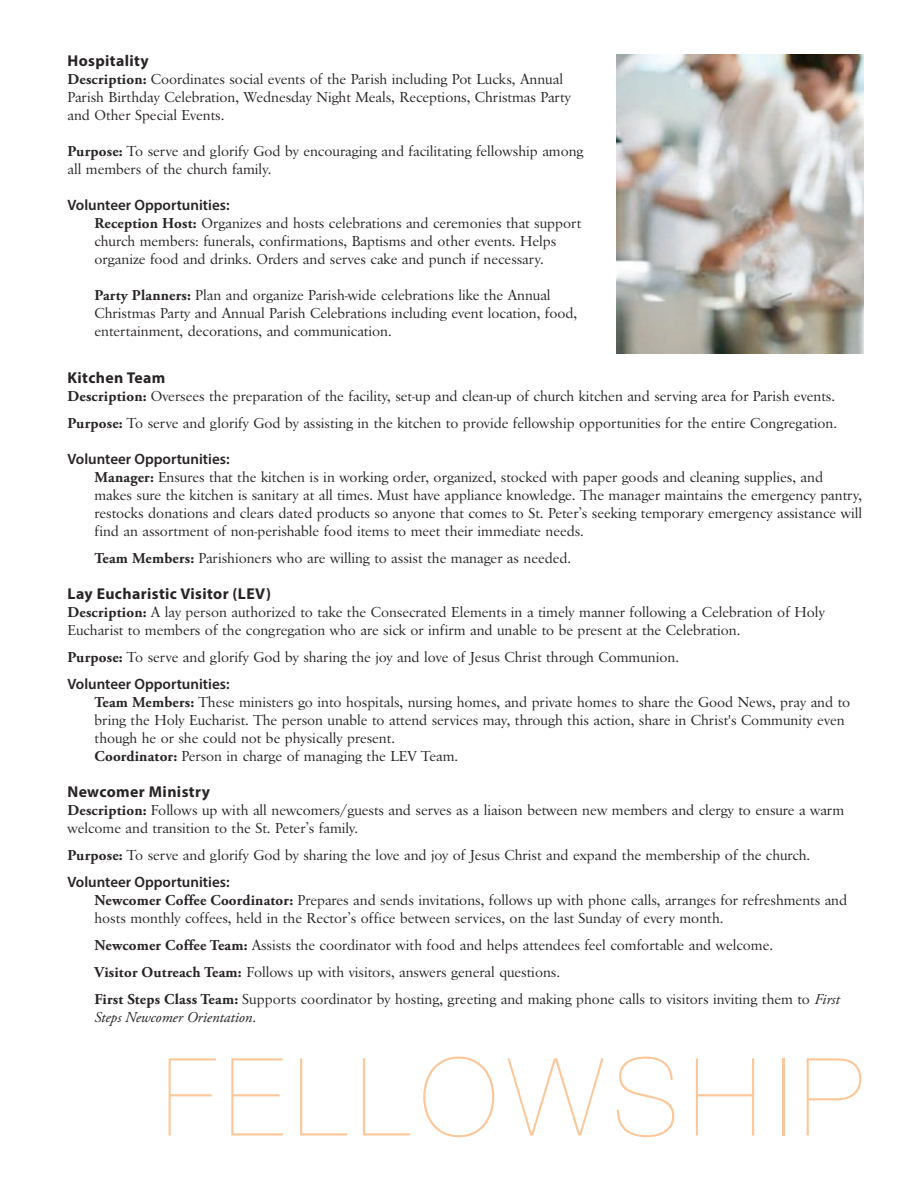
<style>
.page{position:relative;width:918px;height:1188px;background:#fff}
.page>*{position:absolute;margin:0;border:0;box-sizing:border-box;transform-origin:0 0}
.t1{font:200 108px "Helvetica Neue";letter-spacing:.1em;color:#fcc89b}
.t2{font:700 15.75px "Myriad Pro";letter-spacing:.025em;color:#282426}
.t3{font:15px/18px "Savoy";color:#282426}
.t4{font:600 15px "Myriad Pro";color:#282426}
.t5{font:italic 15px "Adobe Garamond Pro";color:#282426}
.s1{font-family:"Adobe Garamond Pro";font-weight:700}
.s2{font-family:"Adobe Garamond Pro";font-style:italic}
.s3{font-family:"Savoy";font-style:normal}
</style>
<div class="page">
<img style="left:616px;top:54px;width:248px;height:300px">
<p class="t2" style="left:68px;top:55px;width:83px">Hospitality</p>
<p class="t3" style="left:68px;top:70px;width:505px"><span class="s1">Description:</span> Coordinates social events of the Parish including Pot Lucks, Annual<br>Parish Birthday Celebration, Wednesday Night Meals, Receptions, Christmas Party and Other Special Events.</p>
<p class="t3" style="left:68px;top:142px;width:518px"><span class="s1">Purpose:</span> To serve and glorify God by encouraging and facilitating fellowship among all members of the church family.</p>
<p class="t4" style="left:68px;top:199px;width:164px">Volunteer Opportunities:</p>
<p class="t3" style="left:94px;top:214px;width:488px"><span class="s1">Reception Host:</span> Organizes and hosts celebrations and ceremonies that support church members: funerals, confirmations, Baptisms and other events. Helps organize food and drinks. Orders and serves cake and punch if necessary.</p>
<p class="t3" style="left:94px;top:286px;width:484px"><span class="s1">Party Planners:</span> Plan and organize Parish-wide celebrations like the Annual<br>Christmas Party and Annual Parish Celebrations including event location, food, entertainment, decorations, and communication.</p>
<p class="t2" style="left:68px;top:372px;width:99px">Kitchen Team</p>
<p class="t3" style="left:68px;top:382px;width:771px;line-height:27px"><span class="s1">Description:</span> Oversees the preparation of the facility, set-up and clean-up of church kitchen and serving area for Parish events.<br><span class="s1">Purpose:</span> To serve and glorify God by assisting in the kitchen to provide fellowship opportunities for the entire Congregation.</p>
<p class="t4" style="left:68px;top:453px;width:164px">Volunteer Opportunities:</p>
<p class="t3" style="left:94px;top:468px;width:769px"><span class="s1">Manager:</span> Ensures that the kitchen is in working order, organized, stocked with paper goods and cleaning supplies, and makes sure the kitchen is sanitary at all times. Must have appliance knowledge. The manager maintains the emergency pantry, restocks donations and clears dated products so anyone that comes to St. Peter’s seeking temporary emergency assistance will find an assortment of non-perishable food items to meet their immediate needs.</p>
<p class="t3" style="left:94px;top:549px;width:478px"><span class="s1">Team Members:</span> Parishioners who are willing to assist the manager as needed.</p>
<p class="t2" style="left:68px;top:588px;width:205px">Lay Eucharistic Visitor (LEV)</p>
<p class="t3" style="left:68px;top:603px;width:759px"><span class="s1">Description:</span> A lay person authorized to take the Consecrated Elements in a timely manner following a Celebration of Holy<br>Eucharist to members of the congregation who are sick or infirm and unable to be present at the Celebration.</p>
<p class="t3" style="left:68px;top:648px;width:613px"><span class="s1">Purpose:</span> To serve and glorify God by sharing the joy and love of Jesus Christ through Communion.</p>
<p class="t4" style="left:68px;top:678px;width:164px">Volunteer Opportunities:</p>
<p class="t3" style="left:94px;top:693px;width:757px"><span class="s1">Team Members:</span> These ministers go into hospitals, nursing homes, and private homes to share the Good News, pray and to bring the Holy Eucharist. The person unable to attend services may, through this action, share in Christ's Community even though he or she could not be physically present.<br><span class="s1">Coordinator:</span> Person in charge of managing the LEV Team.</p>
<p class="t2" style="left:68px;top:786px;width:144px">Newcomer Ministry</p>
<p class="t3" style="left:68px;top:801px;width:778px"><span class="s1">Description:</span> Follows up with all newcomers/guests and serves as a liaison between new members and clergy to ensure a warm welcome and transition to the St. Peter’s family.</p>
<p class="t3" style="left:68px;top:846px;width:744px"><span class="s1">Purpose:</span> To serve and glorify God by sharing the love and joy of Jesus Christ and expand the membership of the church.</p>
<p class="t4" style="left:68px;top:876px;width:164px">Volunteer Opportunities:</p>
<p class="t3" style="left:94px;top:891px;width:754px"><span class="s1">Newcomer Coffee Coordinator:</span> Prepares and sends invitations, follows up with phone calls, arranges for refreshments and hosts monthly coffees, held in the Rector’s office between services, on the last Sunday of every month.</p>
<p class="t3" style="left:94px;top:931px;width:747px;line-height:27px"><span class="s1">Newcomer Coffee Team:</span> Assists the coordinator with food and helps attendees feel comfortable and welcome.<br><span class="s1">Visitor Outreach Team:</span> Follows up with visitors, answers general questions.<br><span class="s1">First Steps Class Team:</span> Supports coordinator by hosting, greeting and making phone calls to visitors inviting them to <span class="s2">First</span></p>
<p class="t5" style="left:94px;top:1011px;width:163px">Steps Newcomer Orientation<span class="s3">.</span></p>
<h1 class="t1" style="left:163px;top:1035px;width:702px">FELLOWSHIP</h1>
</div>
